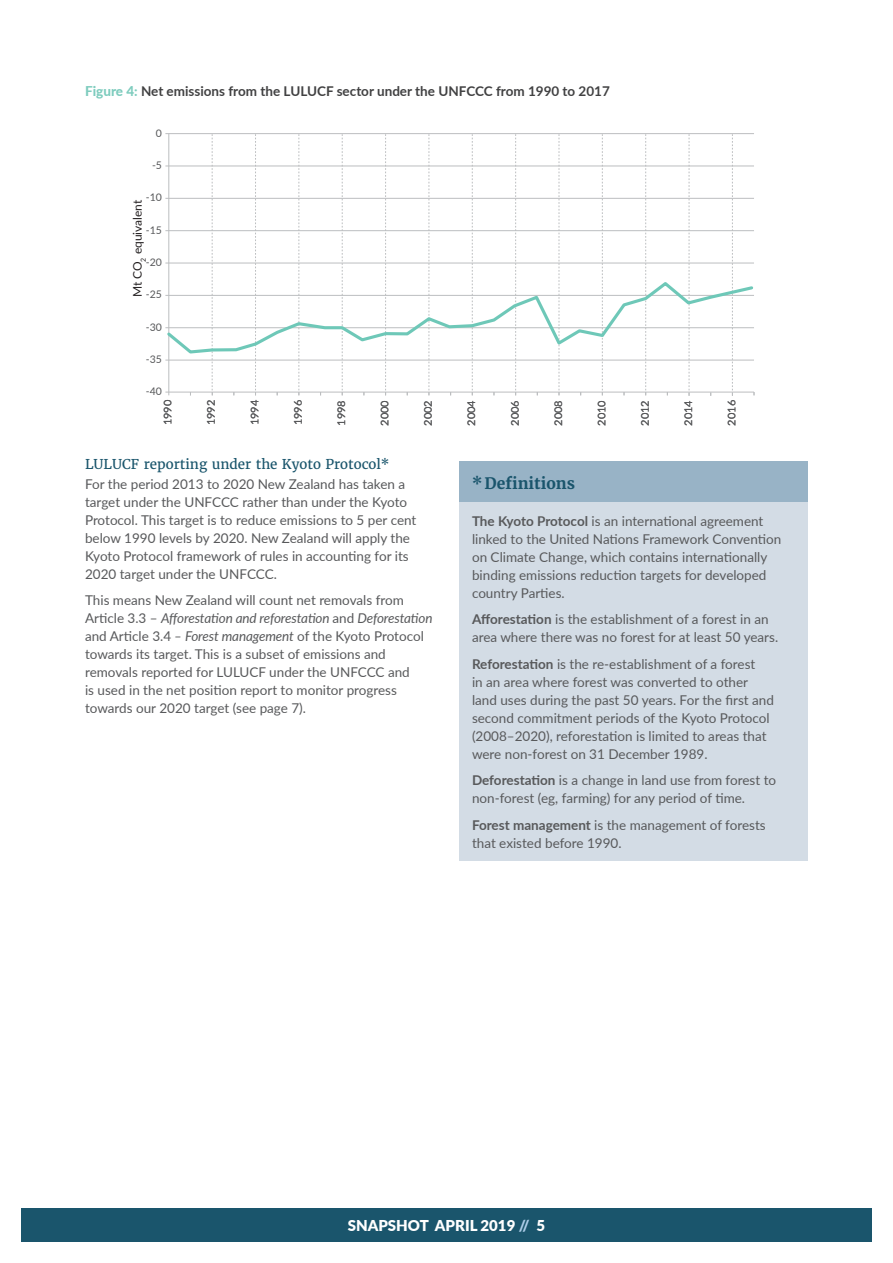
<style>
.page{position:relative;width:893px;height:1263px;background:#fff}
.page>*{position:absolute;margin:0;border:0;box-sizing:border-box;transform-origin:0 0}
.t1{font:700 15.75px "Merriweather";color:#1a556c}
.t2{font:900 15px "Lato";color:#fff}
.t3{font:13.5px/18px "Lato";color:#58595b}
.t4{font:700 13.5px "Lato";color:#414142}
.t5{font:13.5px "Merriweather";color:#1a556c}
.t6{font:12px "Lato";color:#231f20}
.t7{font:10.5px "Lato";color:#58595b;scale:1.05 1}
.t8{font:10.5px "Lato";color:#58595b}
.s1{font-weight:800;color:#7eccbe}
.s2{font-style:italic}
.s3{font-weight:700}
.s4{color:#adcde9}
</style>
<div class="page">
<div style="left:21px;top:1208px;width:851px;height:34px;background:#1a556c"></div>
<div style="left:459px;top:461px;width:349px;height:41px;background:#98b3c6"></div>
<div style="left:459px;top:502px;width:349px;height:359px;background:#d3dce5"></div>
<hr style="left:165px;top:133px;width:589px;height:1px;background:#bcbec0">
<svg style="left:165px;top:134px;width:590px;height:262px"></svg>
<p class="t4" style="left:85px;top:81px;width:526px"><span class="s1">Figure 4:</span> Net emissions from the LULUCF sector under the UNFCCC from 1990 to 2017</p>
<p class="t8" style="left:156px;top:125px;width:8px">0</p>
<p class="t8" style="left:152px;top:158px;width:11px">-5</p>
<p class="t8" style="left:146px;top:190px;width:18px">-10</p>
<p class="t6" style="left:129px;top:297px;width:99px;rotate:-90deg">Mt CO<sub>2</sub> equivalent</p>
<p class="t8" style="left:146px;top:222px;width:18px">-15</p>
<p class="t8" style="left:146px;top:255px;width:18px">-20</p>
<p class="t8" style="left:146px;top:287px;width:18px">-25</p>
<p class="t8" style="left:146px;top:319px;width:18px">-30</p>
<p class="t8" style="left:146px;top:352px;width:18px">-35</p>
<p class="t8" style="left:146px;top:384px;width:18px">-40</p>
<p class="t7" style="left:160px;top:425px;width:26px;rotate:-90deg">1990</p>
<p class="t7" style="left:204px;top:425px;width:26px;rotate:-90deg">1992</p>
<p class="t7" style="left:247px;top:425px;width:26px;rotate:-90deg">1994</p>
<p class="t7" style="left:290px;top:425px;width:26px;rotate:-90deg">1996</p>
<p class="t7" style="left:334px;top:426px;width:26px;rotate:-90deg">1998</p>
<p class="t7" style="left:377px;top:426px;width:26px;rotate:-90deg">2000</p>
<p class="t7" style="left:421px;top:426px;width:26px;rotate:-90deg">2002</p>
<p class="t7" style="left:464px;top:426px;width:26px;rotate:-90deg">2004</p>
<p class="t7" style="left:507px;top:426px;width:26px;rotate:-90deg">2006</p>
<p class="t7" style="left:551px;top:426px;width:26px;rotate:-90deg">2008</p>
<p class="t7" style="left:594px;top:426px;width:26px;rotate:-90deg">2010</p>
<p class="t7" style="left:637px;top:426px;width:26px;rotate:-90deg">2012</p>
<p class="t7" style="left:681px;top:426px;width:26px;rotate:-90deg">2014</p>
<p class="t7" style="left:724px;top:426px;width:26px;rotate:-90deg">2016</p>
<p class="t5" style="left:85px;top:455px;width:306px">LULUCF reporting under the Kyoto Protocol*</p>
<p class="t3" style="left:85px;top:474px;width:333px">For the period 2013 to 2020 New Zealand has taken a target under the UNFCCC rather than under the Kyoto Protocol. This target is to reduce emissions to 5 per cent below 1990 levels by 2020. New Zealand will apply the Kyoto Protocol framework of rules in accounting for its 2020 target under the UNFCCC.</p>
<p class="t3" style="left:85px;top:591px;width:349px">This means New Zealand will count net removals from Article 3.3 – <span class="s2">Afforestation and reforestation</span> and <span class="s2">Deforestation </span>and Article 3.4 <span class="s2">– Forest management</span> of the Kyoto Protocol towards its target. This is a subset of emissions and removals reported for LULUCF under the UNFCCC and<br>is used in the net position report to monitor progress towards our 2020 target (see page 7).</p>
<p class="t1" style="left:472px;top:474px;width:105px">* Definitions</p>
<p class="t3" style="left:472px;top:511px;width:311px"><span class="s3">The Kyoto Protocol</span> is an international agreement linked to the United Nations Framework Convention on Climate Change, which contains internationally binding emissions reduction targets for developed country Parties.</p>
<p class="t3" style="left:472px;top:610px;width:308px"><span class="s3">Afforestation</span> is the establishment of a forest in an area where there was no forest for at least 50 years.</p>
<p class="t3" style="left:472px;top:654px;width:303px"><span class="s3">Reforestation</span> is the re-establishment of a forest<br>in an area where forest was converted to other land uses during the past 50 years. For the first and second commitment periods of the Kyoto Protocol (2008–2020), reforestation is limited to areas that were non-forest on 31 December 1989.</p>
<p class="t3" style="left:472px;top:771px;width:306px"><span class="s3">Deforestation</span> is a change in land use from forest to non-forest (eg, farming) for any period of time.</p>
<p class="t3" style="left:472px;top:815px;width:295px"><span class="s3">Forest management</span> is the management of forests that existed before 1990.</p>
<p class="t2" style="left:348px;top:1214px;width:199px">SNAPSHOT APRIL 2019 <span class="s4">//</span> 5</p>
</div>
